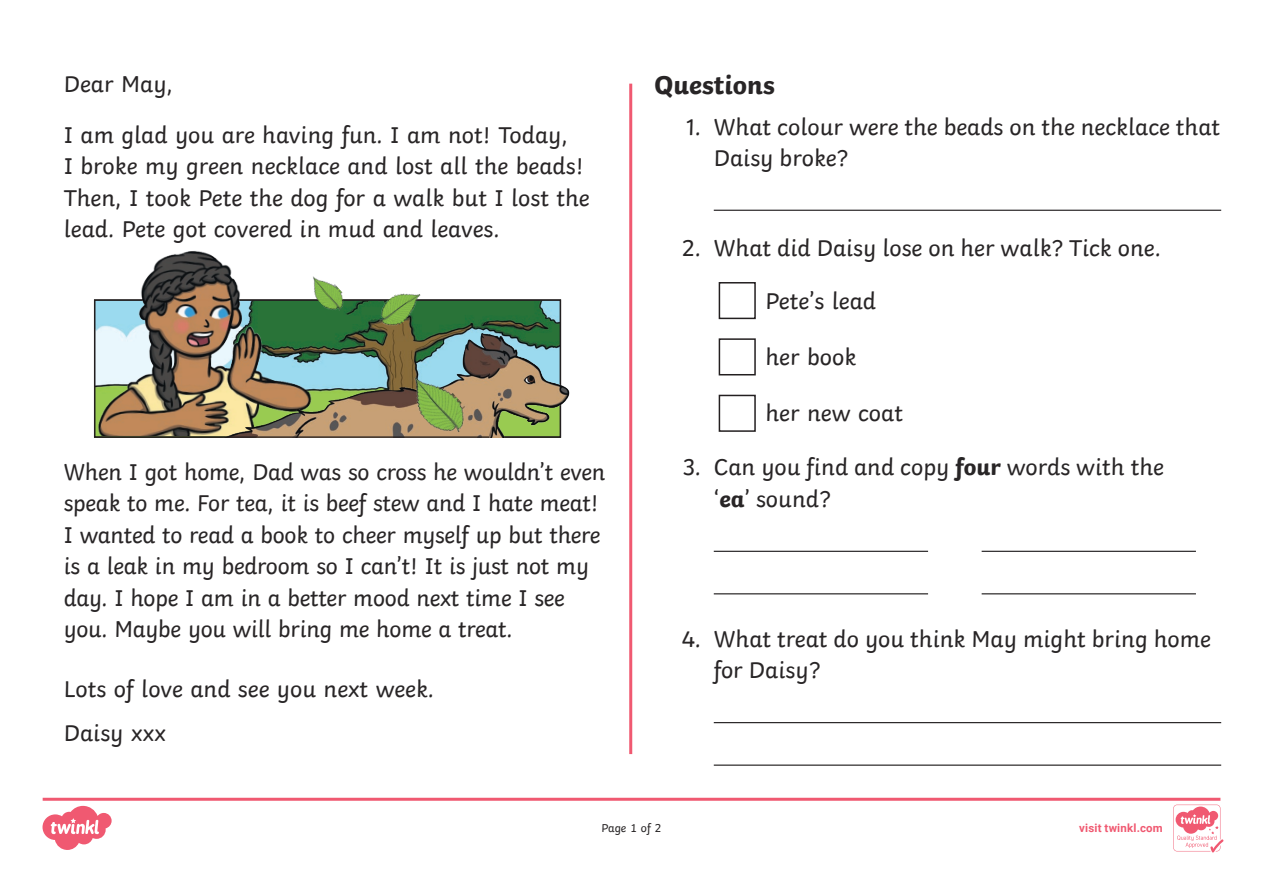
<style>
.page{position:relative;width:1263px;height:893px;background:#fff}
.page>*{position:absolute;margin:0;border:0;box-sizing:border-box;transform-origin:0 0}
.Heading_2{font:700 27px "Twinkl";color:#282526}
.KS1_Body_Copy{font:24px/31.5px "Twinkl";color:#282526}
.t1{font:12px "Twinkl";letter-spacing:-.005em;color:#282526}
.t2{font:700 11.4px "Roboto";letter-spacing:.02em;color:#f05971}
.s1{font-weight:700}
</style>
<div class="page">
<hr style="left:629px;top:84px;width:3px;height:670px;background:#f05971">
<hr style="left:714px;top:210px;width:507px;height:1px;background:#282526">
<hr style="left:714px;top:551px;width:214px;height:1px;background:#282526">
<hr style="left:982px;top:551px;width:214px;height:1px;background:#282526">
<hr style="left:714px;top:593px;width:214px;height:1px;background:#282526">
<hr style="left:982px;top:593px;width:214px;height:1px;background:#282526">
<hr style="left:714px;top:722px;width:507px;height:1px;background:#282526">
<hr style="left:714px;top:764px;width:507px;height:2px;background:#282526">
<img style="left:330px;top:301px;width:229px;height:32px">
<img style="left:96px;top:317px;width:234px;height:119px">
<img style="left:206px;top:333px;width:283px;height:103px">
<img style="left:93px;top:251px;width:234px;height:132px">
<img style="left:489px;top:333px;width:81px;height:105px">
<img style="left:400px;top:365px;width:75px;height:73px">
<img style="left:372px;top:293px;width:55px;height:40px">
<img style="left:304px;top:269px;width:46px;height:48px">
<div style="left:719px;top:282px;width:37px;height:37px;border:2px solid #231f20"></div>
<div style="left:719px;top:338px;width:37px;height:37px;border:2px solid #231f20"></div>
<div style="left:719px;top:395px;width:37px;height:37px;border:2px solid #231f20"></div>
<svg style="left:43px;top:798px;width:1180px;height:54px"></svg>
<p class="KS1_Body_Copy" style="left:64px;top:67px;width:111px">Dear May,</p>
<p class="KS1_Body_Copy" style="left:64px;top:117px;width:527px">I am glad you are having fun. I am not! Today,<br>I broke my green necklace and lost all the beads!<br>Then, I took Pete the dog for a walk but I lost the lead. Pete got covered in mud and leaves.</p>
<p class="KS1_Body_Copy" style="left:64px;top:454px;width:543px">When I got home, Dad was so cross he wouldn’t even speak to me. For tea, it is beef stew and I hate meat!<br>I wanted to read a book to cheer myself up but there is a leak in my bedroom so I can’t! It is just not my day. I hope I am in a better mood next time I see you. Maybe you will bring me home a treat.</p>
<p class="KS1_Body_Copy" style="left:64px;top:671px;width:372px">Lots of love and see you next week.</p>
<p class="KS1_Body_Copy" style="left:64px;top:715px;width:104px">Daisy xxx</p>
<p class="Heading_2" style="left:654px;top:63px;width:122px">Questions</p>
<p class="KS1_Body_Copy" style="left:714px;top:109px;width:508px;text-indent:-28px">1. What colour were the beads on the necklace that<br>Daisy broke?</p>
<p class="KS1_Body_Copy" style="left:682px;top:230px;width:480px">2. What did Daisy lose on her walk? Tick one.</p>
<p class="KS1_Body_Copy" style="left:765px;top:283px;width:112px">Pete’s lead</p>
<p class="KS1_Body_Copy" style="left:765px;top:339px;width:93px">her book</p>
<p class="KS1_Body_Copy" style="left:765px;top:395px;width:139px">her new coat</p>
<p class="KS1_Body_Copy" style="left:714px;top:449px;width:452px;text-indent:-31px">3. Can you find and copy <span class="s1">four</span> words with the ‘<span class="s1">ea</span>’ sound?</p>
<p class="KS1_Body_Copy" style="left:714px;top:621px;width:499px;text-indent:-32px">4. What treat do you think May might bring home for Daisy?</p>
<p class="t1" style="left:601px;top:819px;width:62px">Page 1 of 2</p>
<p class="t2" style="left:1079px;top:820px;width:85px">visit twinkl.com</p>
</div>
